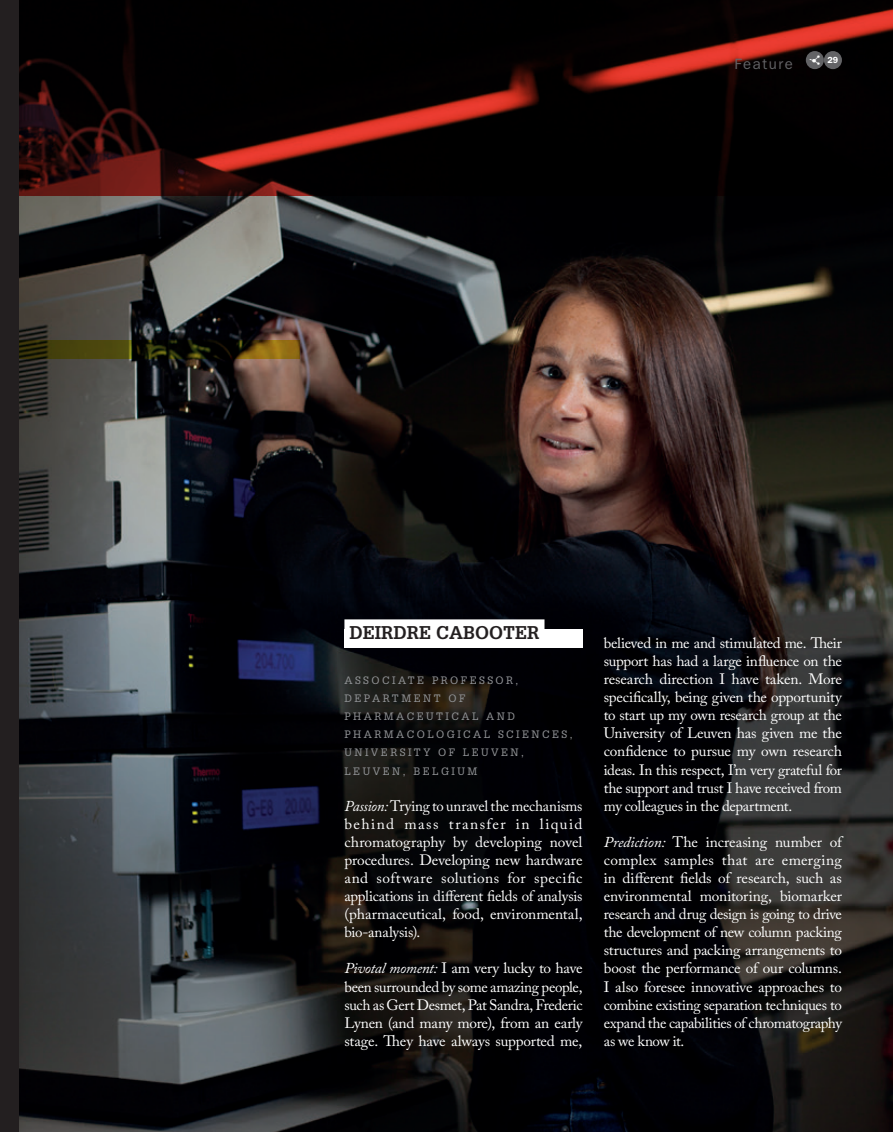
<style>
.page{position:relative;width:893px;height:1132px;background:#fff}
.page>*{position:absolute;margin:0;border:0;box-sizing:border-box;transform-origin:0 0}
.t1{font:700 18px "Glypha LT Std";color:#231f20}
.t2{font:15px/18px "Adobe Caslon Pro";letter-spacing:-.02em;color:#fff;text-align:justify}
.t3{font:15px "ITC Franklin Gothic Std";letter-spacing:.105em;color:#636366}
.t4{font:10.5px/18px "Glypha LT Std";letter-spacing:.23em;color:#939598}
.t5{font:600 8.85px "ITC Franklin Gothic Std";color:#fff}
.s1{font-style:italic}
</style>
<div class="page">
<img style="left:18px;top:196px;width:875px;height:935px">
<div style="left:344px;top:629px;width:239px;height:18px;background:#fff"></div>
<svg style="left:18px;top:340px;width:282px;height:18px;background:#3c340a"></svg>
<div style="left:344px;top:619px;width:200px;height:18px;background:#fff"></div>
<svg style="left:18px;top:0;width:875px;height:196px;background:#160504"></svg>
<div style="left:0;top:0;width:18px;height:1131px;background:#231f20"></div>
<div style="left:824px;top:51px;width:18px;height:18px;background:#636366;border-radius:50%"></div>
<div style="left:806px;top:51px;width:18px;height:18px;background:#636366;border-radius:50%"></div>
<p class="t3" style="left:734px;top:55px;width:60px">Feature</p>
<p class="t5" style="left:828px;top:55px;width:12px">29</p>
<p class="t1" style="left:349px;top:621px;width:192px">DEIRDRE CABOOTER</p>
<p class="t4" style="left:344px;top:671px;width:230px">ASSOCIATE PROFESSOR,<br>DEPARTMENT OF<br>PHARMACEUTICAL AND<br>PHARMACOLOGICAL SCIENCES,<br>UNIVERSITY OF LEUVEN,<br>LEUVEN, BELGIUM</p>
<p class="t2" style="left:344px;top:796px;width:240px"><span class="s1">Passion:</span> Trying to unravel the mechanisms behind mass transfer in liquid chromatography by developing novel procedures. Developing new hardware and software solutions for specific applications in different fields of analysis (pharmaceutical, food, environmental, bio-analysis).</p>
<p class="t2" style="left:344px;top:958px;width:240px"><span class="s1">Pivotal moment:</span> I am very lucky to have been surrounded by some amazing people, such as Gert Desmet, Pat Sandra, Frederic Lynen (and many more), from an early stage. They have always supported me,</p>
<p class="t2" style="left:604px;top:633px;width:240px">believed in me and stimulated me. Their support has had a large influence on the research direction I have taken. More specifically, being given the opportunity to start up my own research group at the University of Leuven has given me the confidence to pursue my own research ideas. In this respect, I’m very grateful for the support and trust I have received from my colleagues in the department.</p>
<p class="t2" style="left:604px;top:832px;width:240px"><span class="s1">Prediction:</span> The increasing number of complex samples that are emerging in different fields of research, such as environmental monitoring, biomarker research and drug design is going to drive the development of new column packing structures and packing arrangements to boost the performance of our columns.<br>I also foresee innovative approaches to combine existing separation techniques to expand the capabilities of chromatography as we know it.</p>
</div>
